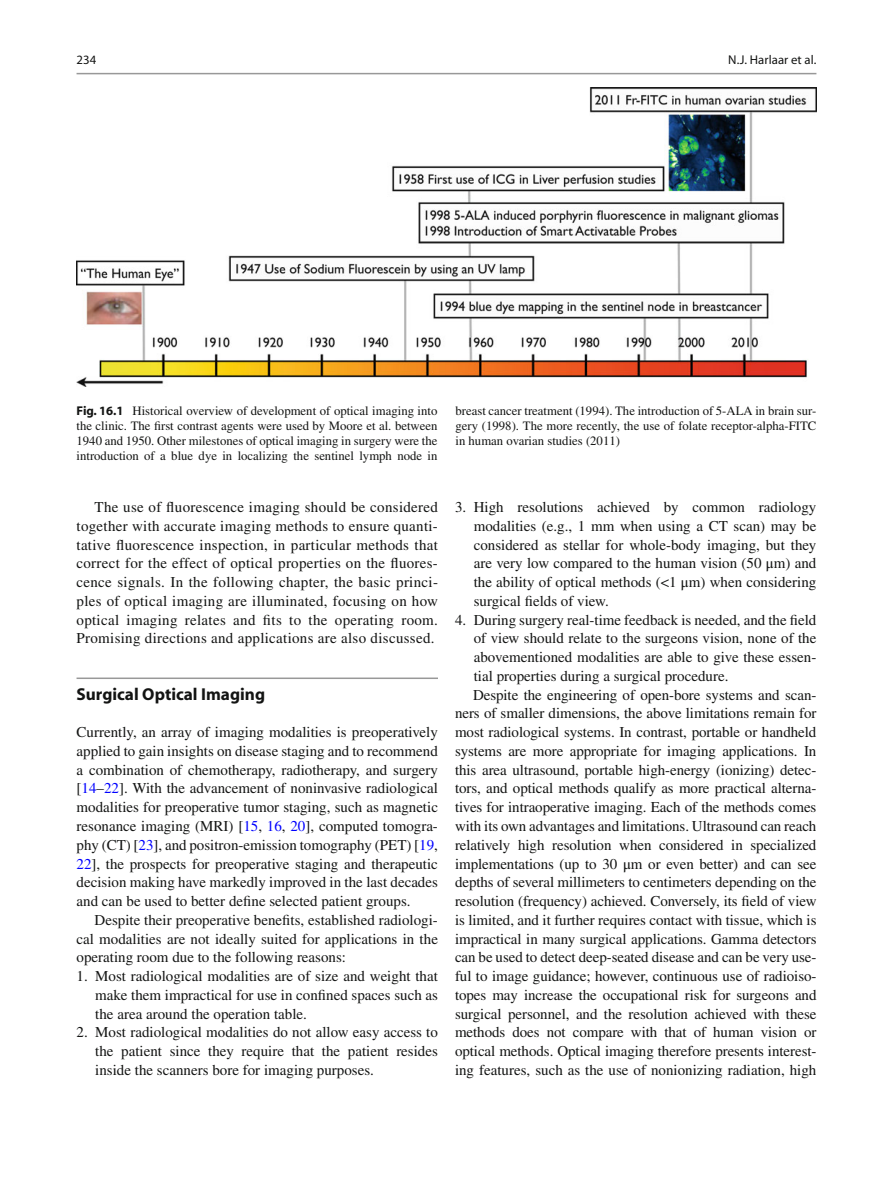
<style>
.page{position:relative;width:893px;height:1187px;background:#fff}
.page>*{position:absolute;margin:0;border:0;box-sizing:border-box;transform-origin:0 0}
.t1{font:700 17.25px "Myriad";color:#131413}
.t2{font:15px/18.8px "Times";letter-spacing:-.005em;color:#131413;text-align:justify}
.t3{font:12.75px/15px "Times";color:#131413;text-align:justify}
.t4{font:12.75px "Myriad";letter-spacing:.005em;color:#131413}
.s1{font-family:"Myriad";font-weight:700}
.s2{color:#00f}
.s3{font-family:"STIX General"}
</style>
<div class="page">
<hr style="left:77px;top:677px;width:361px;height:2px;background:#989898">
<img style="left:77px;top:88px;width:739px;height:298px">
<hr style="left:77px;top:73px;width:739px;height:1px;background:#989898">
<p class="t4" style="left:77px;top:55px;width:21px">234</p>
<p class="t4" style="left:728px;top:55px;width:90px">N.J. Harlaar et al.</p>
<p class="t3" style="left:77px;top:404px;width:362px"><span class="s1">Fig. 16.1</span> Historical overview of development of optical imaging into the clinic. The first contrast agents were used by Moore et al. between 1940 and 1950. Other milestones of optical imaging in surgery were the introduction of a blue dye in localizing the sentinel lymph node in</p>
<p class="t3" style="left:455px;top:404px;width:362px">breast cancer treatment (1994). The introduction of 5-ALA in brain sur&shy;gery (1998). The more recently, the use of folate receptor-alpha-FITC in human ovarian studies (2011)</p>
<p class="t2" style="left:77px;top:499px;width:363px;text-indent:18px">The use of fluorescence imaging should be considered together with accurate imaging methods to ensure quanti&shy;tative fluorescence inspection, in particular methods that correct for the effect of optical properties on the fluores&shy;cence signals. In the following chapter, the basic princi&shy;ples of optical imaging are illuminated, focusing on how optical imaging relates and fits to the operating room.<br>Promising directions and applications are also discussed.</p>
<p class="t1" style="left:77px;top:687px;width:190px">Surgical Optical Imaging</p>
<p class="t2" style="left:77px;top:724px;width:363px">Currently, an array of imaging modalities is preoperatively applied to gain insights on disease staging and to recommend a combination of chemotherapy, radiotherapy, and surgery [ <span class="s2">14</span> – <span class="s2">22</span> ]. With the advancement of noninvasive radiological modalities for preoperative tumor staging, such as magnetic resonance imaging (MRI) [ <span class="s2">15</span> , <span class="s2">16</span> , <span class="s2">20</span> ], computed tomogra&shy;phy (CT) [ <span class="s2">23</span> ], and positron-emission tomography (PET) [ <span class="s2">19</span> , <span class="s2">22</span> ], the prospects for preoperative staging and therapeutic decision making have markedly improved in the last decades and can be used to better define selected patient groups.</p>
<p class="t2" style="left:77px;top:911px;width:363px;text-indent:18px">Despite their preoperative benefits, established radiologi&shy;cal modalities are not ideally suited for applications in the operating room due to the following reasons:</p>
<p class="t2" style="left:95px;top:968px;width:344px;text-indent:-19px">1. Most radiological modalities are of size and weight that make them impractical for use in confined spaces such as the area around the operation table.</p>
<p class="t2" style="left:95px;top:1024px;width:344px;text-indent:-19px">2. Most radiological modalities do not allow easy access to the patient since they require that the patient resides inside the scanners bore for imaging purposes.</p>
<p class="t2" style="left:474px;top:499px;width:344px;text-indent:-19px">3. High resolutions achieved by common radiology modalities (e.g., 1 mm when using a CT scan) may be considered as stellar for whole-body imaging, but they are very low compared to the human vision (50 <span class="s3">μ</span>m) and the ability of optical methods (&lt;1 <span class="s3">μ</span>m) when considering surgical fields of view.</p>
<p class="t2" style="left:455px;top:611px;width:363px">4. During surgery real-time feedback is needed, and the field</p>
<p class="t2" style="left:474px;top:630px;width:344px">of view should relate to the surgeons vision, none of the</p>
<p class="t2" style="left:474px;top:649px;width:344px">abovementioned modalities are able to give these essen-</p>
<p class="t2" style="left:474px;top:668px;width:256px">tial properties during a surgical procedure.</p>
<p class="t2" style="left:473px;top:686px;width:345px">Despite the engineering of open-bore systems and scan-</p>
<p class="t2" style="left:455px;top:705px;width:363px">ners of smaller dimensions, the above limitations remain for</p>
<p class="t2" style="left:455px;top:724px;width:363px">most radiological systems. In contrast, portable or handheld</p>
<p class="t2" style="left:455px;top:743px;width:363px">systems are more appropriate for imaging applications. In</p>
<p class="t2" style="left:455px;top:761px;width:363px">this area ultrasound, portable high-energy (ionizing) detec-</p>
<p class="t2" style="left:455px;top:780px;width:363px">tors, and optical methods qualify as more practical alterna-</p>
<p class="t2" style="left:455px;top:799px;width:363px">tives for intraoperative imaging. Each of the methods comes</p>
<p class="t2" style="left:455px;top:818px;width:363px">with its own advantages and limitations. Ultrasound can reach</p>
<p class="t2" style="left:455px;top:836px;width:363px">relatively high resolution when considered in specialized</p>
<p class="t2" style="left:455px;top:855px;width:363px">implementations (up to 30 <span class="s3">μ</span>m or even better) and can see</p>
<p class="t2" style="left:455px;top:874px;width:363px">depths of several millimeters to centimeters depending on the</p>
<p class="t2" style="left:455px;top:893px;width:363px">resolution (frequency) achieved. Conversely, its field of view</p>
<p class="t2" style="left:455px;top:911px;width:363px">is limited, and it further requires contact with tissue, which is</p>
<p class="t2" style="left:455px;top:930px;width:363px">impractical in many surgical applications. Gamma detectors</p>
<p class="t2" style="left:455px;top:949px;width:363px">can be used to detect deep-seated disease and can be very use-</p>
<p class="t2" style="left:455px;top:968px;width:363px">ful to image guidance; however, continuous use of radioiso-</p>
<p class="t2" style="left:455px;top:986px;width:363px">topes may increase the occupational risk for surgeons and</p>
<p class="t2" style="left:455px;top:1005px;width:363px">surgical personnel, and the resolution achieved with these</p>
<p class="t2" style="left:455px;top:1024px;width:363px">methods does not compare with that of human vision or</p>
<p class="t2" style="left:455px;top:1043px;width:363px">optical methods. Optical imaging therefore presents interest-</p>
<p class="t2" style="left:455px;top:1061px;width:363px">ing features, such as the use of nonionizing radiation, high</p>
</div>
